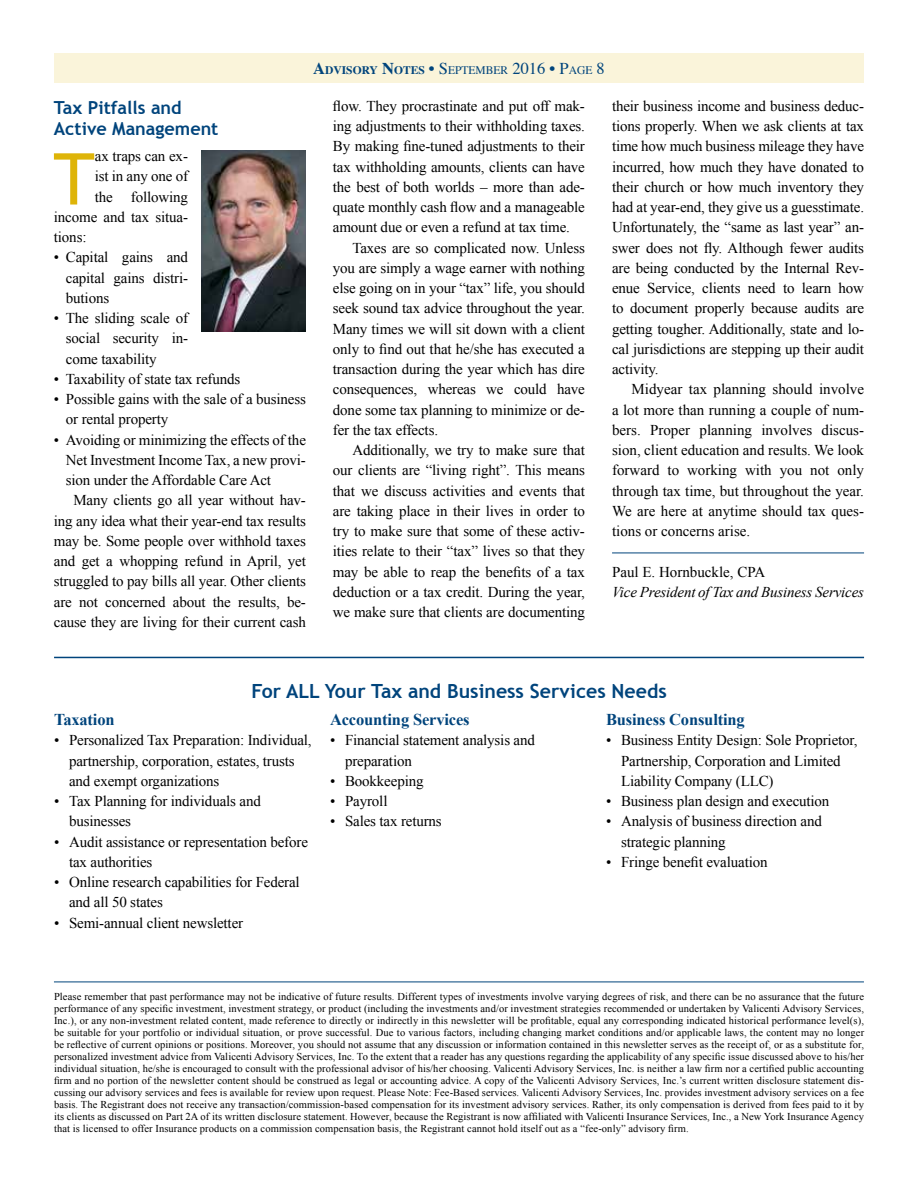
<style>
.page{position:relative;width:918px;height:1188px;background:#fff}
.page>*{position:absolute;margin:0;border:0;box-sizing:border-box;transform-origin:0 0}
.t1{font:71.55px "Trebuchet MS";color:#deb408}
.t2{font:700 19.5px "Trebuchet MS";color:#00447c}
.t3{font:700 18px/21.6px "Trebuchet MS";color:#00447c}
.t4{font:700 16.5px "Times New Roman";letter-spacing:-.01em;color:#00447c}
.t5{font:15px/20.2px "Times New Roman";letter-spacing:-.01em;color:#000}
.t6{font:italic 15px "Times New Roman";letter-spacing:-.01em;color:#000}
.t7{font:700 11.55px "Times";color:#00447c}
.t8{font:10.5px/12px "Times New Roman";letter-spacing:.01em;color:#000;text-align:justify}
.s1{font-size:16.5px}
.s2{font-weight:400;font-size:16.5px}
.s3{font-weight:400}
</style>
<div class="page">
<div style="left:54px;top:54px;width:810px;height:29px;background:#faf4da"></div>
<hr style="left:54px;top:982px;width:810px;height:1px;background:#00447c">
<hr style="left:612px;top:553px;width:252px;height:1px;background:#00447c">
<hr style="left:54px;top:657px;width:810px;height:1px;background:#00447c">
<img style="left:202px;top:150px;width:104px;height:181px">
<p class="t7" style="left:313px;top:59px;width:293px"><span class="s1">A</span>DVISORY <span class="s1">N</span>OTES <span class="s2">• S</span><span class="s3">EPTEMBER</span> <span class="s2">2016 • P</span><span class="s3">AGE</span> <span class="s2">8</span></p>
<p class="t3" style="left:54px;top:97px;width:166px">Tax Pitfalls and<br>Active Management</p>
<h1 class="t1" style="left:53px;top:137px;width:43px">T</h1>
<p class="t5" style="left:95px;top:146px;width:95px">ax traps can ex-</p>
<p class="t5" style="left:95px;top:166px;width:95px">ist in any one of</p>
<p class="t5" style="left:95px;top:186px;width:95px">the following</p>
<p class="t5" style="left:54px;top:206px;width:136px">income and tax situa-</p>
<p class="t5" style="left:54px;top:227px;width:34px">tions:</p>
<p class="t5" style="left:66px;top:247px;width:124px;text-align:justify;text-indent:-12px">• Capital gains and capital gains distri&shy;butions</p>
<p class="t5" style="left:66px;top:308px;width:124px;text-align:justify;text-indent:-12px">• The sliding scale of social security in&shy;come taxability</p>
<p class="t5" style="left:54px;top:368px;width:188px">• Taxability of state tax refunds</p>
<p class="t5" style="left:66px;top:389px;width:241px;text-indent:-12px">• Possible gains with the sale of a business or rental property</p>
<p class="t5" style="left:54px;top:429px;width:254px">• Avoiding or minimizing the effects of the</p>
<p class="t5" style="left:66px;top:449px;width:242px">Net Investment Income Tax, a new provi-</p>
<p class="t5" style="left:66px;top:470px;width:207px">sion under the Affordable Care Act</p>
<p class="t5" style="left:73px;top:490px;width:234px">Many clients go all year without hav-</p>
<p class="t5" style="left:54px;top:510px;width:254px">ing any idea what their year-end tax results</p>
<p class="t5" style="left:54px;top:530px;width:253px">may be. Some people over withhold taxes</p>
<p class="t5" style="left:54px;top:551px;width:254px">and get a whopping refund in April, yet</p>
<p class="t5" style="left:54px;top:571px;width:254px">struggled to pay bills all year. Other clients</p>
<p class="t5" style="left:54px;top:591px;width:253px">are not concerned about the results, be-</p>
<p class="t5" style="left:54px;top:611px;width:254px">cause they are living for their current cash</p>
<p class="t5" style="left:333px;top:96px;width:254px;text-align:justify">flow. They procrastinate and put off mak&shy;ing adjustments to their withholding taxes.<br>By making fine-tuned adjustments to their tax withholding amounts, clients can have the best of both worlds – more than ade&shy;quate monthly cash flow and a manageable amount due or even a refund at tax time.</p>
<p class="t5" style="left:333px;top:237px;width:254px;text-align:justify;text-indent:20px">Taxes are so complicated now. Unless you are simply a wage earner with nothing else going on in your “tax” life, you should seek sound tax advice throughout the year.<br>Many times we will sit down with a client only to find out that he/she has executed a transaction during the year which has dire consequences, whereas we could have done some tax planning to minimize or de&shy;fer the tax effects.</p>
<p class="t5" style="left:333px;top:440px;width:254px;text-align:justify;text-indent:20px">Additionally, we try to make sure that our clients are “living right”. This means that we discuss activities and events that are taking place in their lives in order to try to make sure that some of these activ&shy;ities relate to their “tax” lives so that they may be able to reap the benefits of a tax deduction or a tax credit. During the year, we make sure that clients are documenting</p>
<p class="t5" style="left:612px;top:96px;width:254px;text-align:justify">their business income and business deduc&shy;tions properly. When we ask clients at tax time how much business mileage they have incurred, how much they have donated to their church or how much inventory they had at year-end, they give us a guesstimate.<br>Unfortunately, the “same as last year” an&shy;swer does not fly. Although fewer audits are being conducted by the Internal Rev&shy;enue Service, clients need to learn how to document properly because audits are getting tougher. Additionally, state and lo&shy;cal jurisdictions are stepping up their audit activity.</p>
<p class="t5" style="left:612px;top:379px;width:254px;text-align:justify;text-indent:20px">Midyear tax planning should involve a lot more than running a couple of num&shy;bers. Proper planning involves discus&shy;sion, client education and results. We look forward to working with you not only through tax time, but throughout the year.<br>We are here at anytime should tax ques&shy;tions or concerns arise.</p>
<p class="t5" style="left:612px;top:561px;width:155px">Paul E. Hornbuckle, CPA</p>
<p class="t6" style="left:612px;top:582px;width:254px">Vice President of Tax and Business Services</p>
<h2 class="t2" style="left:251px;top:679px;width:417px">For ALL Your Tax and Business Services Needs</h2>
<p class="t4" style="left:330px;top:708px;width:141px">Accounting Services</p>
<p class="t5" style="left:345px;top:730px;width:191px;text-indent:-15px">• Financial statement analysis and preparation</p>
<p class="t5" style="left:330px;top:770px;width:95px">• Bookkeeping</p>
<p class="t5" style="left:330px;top:791px;width:59px">• Payroll</p>
<p class="t5" style="left:330px;top:811px;width:113px">• Sales tax returns</p>
<p class="t4" style="left:54px;top:708px;width:62px">Taxation</p>
<p class="t5" style="left:69px;top:730px;width:244px;text-indent:-15px">• Personalized Tax Preparation: Individual, partnership, corporation, estates, trusts and exempt organizations</p>
<p class="t5" style="left:69px;top:791px;width:193px;text-indent:-15px">• Tax Planning for individuals and businesses</p>
<p class="t5" style="left:69px;top:831px;width:240px;text-indent:-15px">• Audit assistance or representation before tax authorities</p>
<p class="t5" style="left:69px;top:872px;width:232px;text-indent:-15px">• Online research capabilities for Federal and all 50 states</p>
<p class="t5" style="left:54px;top:912px;width:191px">• Semi-annual client newsletter</p>
<p class="t4" style="left:606px;top:708px;width:140px">Business Consulting</p>
<p class="t5" style="left:621px;top:730px;width:238px;text-indent:-15px">• Business Entity Design: Sole Proprietor,<br>Partnership, Corporation and Limited<br>Liability Company (LLC)</p>
<p class="t5" style="left:606px;top:791px;width:225px">• Business plan design and execution</p>
<p class="t5" style="left:621px;top:811px;width:202px;text-indent:-15px">• Analysis of business direction and strategic planning</p>
<p class="t5" style="left:606px;top:851px;width:163px">• Fringe benefit evaluation</p>
<p class="t8" style="left:54px;top:991px;width:812px">Please remember that past performance may not be indicative of future results. Different types of investments involve varying degrees of risk, and there can be no assurance that the future performance of any specific investment, investment strategy, or product (including the investments and/or investment strategies recommended or undertaken by Valicenti Advisory Services, Inc.), or any non-investment related content, made reference to directly or indirectly in this newsletter will be profitable, equal any corresponding indicated historical performance level(s), be suitable for your portfolio or individual situation, or prove successful. Due to various factors, including changing market conditions and/or applicable laws, the content may no longer be reflective of current opinions or positions. Moreover, you should not assume that any discussion or information contained in this newsletter serves as the receipt of, or as a substitute for, personalized investment advice from Valicenti Advisory Services, Inc. To the extent that a reader has any questions regarding the applicability of any specific issue discussed above to his/her individual situation, he/she is encouraged to consult with the professional advisor of his/her choosing. Valicenti Advisory Services, Inc. is neither a law firm nor a certified public accounting firm and no portion of the newsletter content should be construed as legal or accounting advice. A copy of the Valicenti Advisory Services, Inc.’s current written disclosure statement dis&shy;cussing our advisory services and fees is available for review upon request. Please Note: Fee-Based services. Valicenti Advisory Services, Inc. provides investment advisory services on a fee basis. The Registrant does not receive any transaction/commission-based compensation for its investment advisory services. Rather, its only compensation is derived from fees paid to it by its clients as discussed on Part 2A of its written disclosure statement. However, because the Registrant is now affiliated with Valicenti Insurance Services, Inc., a New York Insurance Agency that is licensed to offer Insurance products on a commission compensation basis, the Registrant cannot hold itself out as a “fee-only” advisory firm.</p>
</div>
